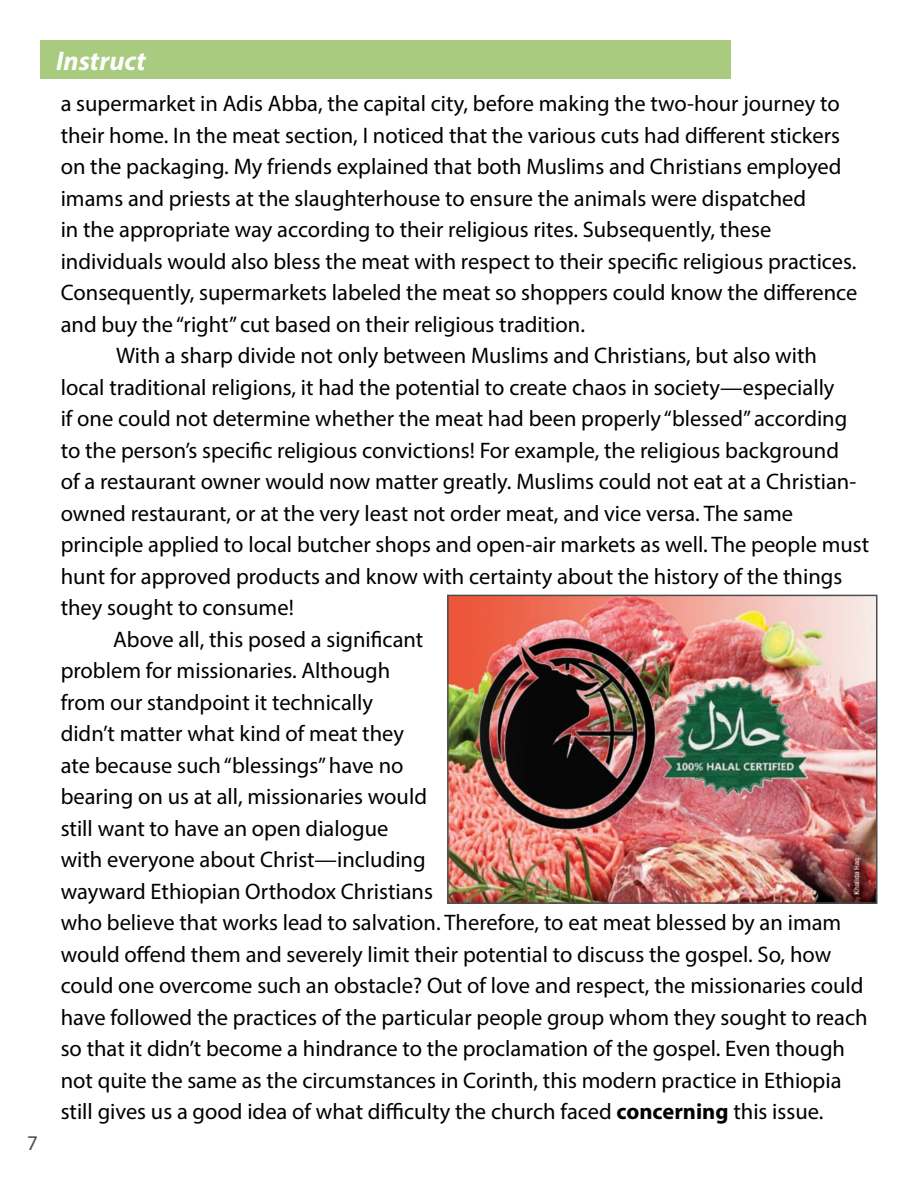
<style>
.page{position:relative;width:918px;height:1188px;background:#fff}
.page>*{position:absolute;margin:0;border:0;box-sizing:border-box;transform-origin:0 0}
.t1{font:italic 700 27px "Myriad Pro";color:#fff}
.t2{font:22.5px "Myriad Pro";color:#000}
.t3{font:21px "Myriad Pro";color:#4d4d4f}
.s1{font-weight:700}
</style>
<div class="page">
<div style="left:40px;top:40px;width:691px;height:39px;background:#a8cb7f"></div>
<img style="left:450px;top:598px;width:425px;height:303px">
<div style="left:447px;top:595px;width:431px;height:309px;border:2px solid #4d4d4f"></div>
<p class="t3" style="left:27px;top:1130px;width:12px">7</p>
<p class="t1" style="left:56px;top:43px;width:91px">Instruct</p>
<p class="t2" style="left:61px;top:90px;width:781px">a supermarket in Adis Abba, the capital city, before making the two-hour journey to</p>
<p class="t2" style="left:61px;top:121px;width:781px">their home. In the meat section, I noticed that the various cuts had different stickers</p>
<p class="t2" style="left:61px;top:153px;width:782px">on the packaging. My friends explained that both Muslims and Christians employed</p>
<p class="t2" style="left:61px;top:184px;width:747px">imams and priests at the slaughterhouse to ensure the animals were dispatched</p>
<p class="t2" style="left:61px;top:216px;width:712px">in the appropriate way according to their religious rites. Subsequently, these</p>
<p class="t2" style="left:61px;top:247px;width:797px">individuals would also bless the meat with respect to their specific religious practices.</p>
<p class="t2" style="left:61px;top:279px;width:798px">Consequently, supermarkets labeled the meat so shoppers could know the difference</p>
<p class="t2" style="left:61px;top:310px;width:526px">and buy the “right” cut based on their religious tradition.</p>
<p class="t2" style="left:116px;top:342px;width:702px">With a sharp divide not only between Muslims and Christians, but also with</p>
<p class="t2" style="left:61px;top:373px;width:775px">local traditional religions, it had the potential to create chaos in society—especially</p>
<p class="t2" style="left:61px;top:405px;width:788px">if one could not determine whether the meat had been properly “blessed” according</p>
<p class="t2" style="left:61px;top:436px;width:780px">to the person’s specific religious convictions! For example, the religious background</p>
<p class="t2" style="left:61px;top:468px;width:797px">of a restaurant owner would now matter greatly. Muslims could not eat at a Christian-</p>
<p class="t2" style="left:61px;top:499px;width:734px">owned restaurant, or at the very least not order meat, and vice versa. The same</p>
<p class="t2" style="left:61px;top:531px;width:810px">principle applied to local butcher shops and open-air markets as well. The people must</p>
<p class="t2" style="left:61px;top:562px;width:783px">hunt for approved products and know with certainty about the history of the things</p>
<p class="t2" style="left:61px;top:594px;width:235px">they sought to consume!</p>
<p class="t2" style="left:113px;top:625px;width:312px">Above all, this posed a significant</p>
<p class="t2" style="left:61px;top:657px;width:331px">problem for missionaries. Although</p>
<p class="t2" style="left:61px;top:688px;width:314px">from our standpoint it technically</p>
<p class="t2" style="left:61px;top:720px;width:345px">didn’t matter what kind of meat they</p>
<p class="t2" style="left:61px;top:751px;width:344px">ate because such “blessings” have no</p>
<p class="t2" style="left:61px;top:783px;width:368px">bearing on us at all, missionaries would</p>
<p class="t2" style="left:61px;top:814px;width:329px">still want to have an open dialogue</p>
<p class="t2" style="left:61px;top:846px;width:367px">with everyone about Christ—including</p>
<p class="t2" style="left:61px;top:877px;width:374px">wayward Ethiopian Orthodox Christians</p>
<p class="t2" style="left:61px;top:909px;width:782px">who believe that works lead to salvation. Therefore, to eat meat blessed by an imam</p>
<p class="t2" style="left:61px;top:940px;width:772px">would offend them and severely limit their potential to discuss the gospel. So, how</p>
<p class="t2" style="left:61px;top:972px;width:804px">could one overcome such an obstacle? Out of love and respect, the missionaries could</p>
<p class="t2" style="left:61px;top:1003px;width:808px">have followed the practices of the particular people group whom they sought to reach</p>
<p class="t2" style="left:61px;top:1035px;width:786px">so that it didn’t become a hindrance to the proclamation of the gospel. Even though</p>
<p class="t2" style="left:61px;top:1066px;width:782px">not quite the same as the circumstances in Corinth, this modern practice in Ethiopia</p>
<p class="t2" style="left:61px;top:1098px;width:764px">still gives us a good idea of what difficulty the church faced <span class="s1">concerning</span> this issue.</p>
</div>
